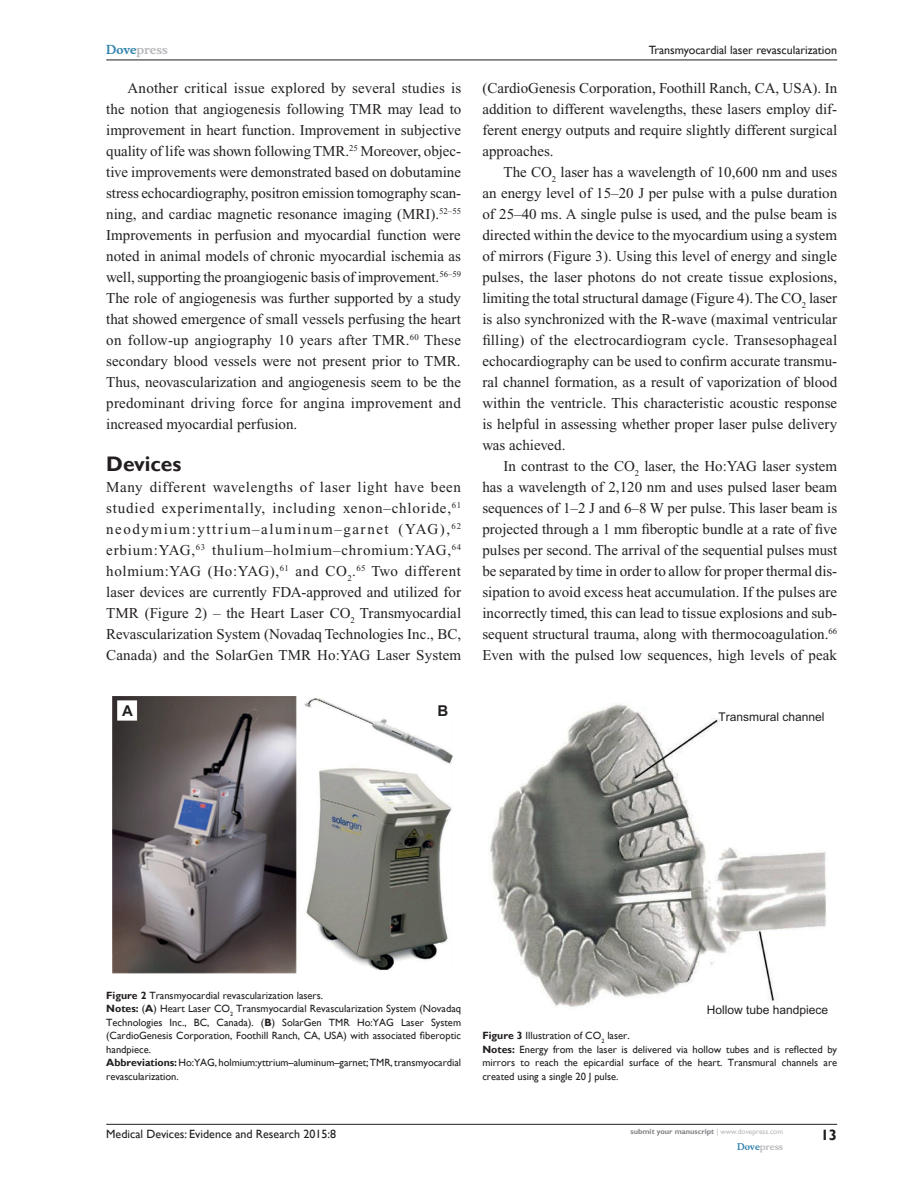
<style>
.page{position:relative;width:918px;height:1188px;background:#fff}
.page>*{position:absolute;margin:0;border:0;box-sizing:border-box;transform-origin:0 0}
.t1{font:700 21px "Gill Sans";color:#231f20}
.Tx{font:15px/21px "Times New Roman";color:#231f20;text-align:justify}
.TxF{font:15px/21px "Times New Roman";color:#231f20;text-align:justify}
.RunFolio-R{font:700 15px "Gill Sans";color:#231f20}
.t2{font:700 15px "Arial";color:#231f20}
.RunF-R{font:12px "Gill Sans";color:#231f20}
.RunH-R{font:12px "Gill Sans";color:#231f20}
.t3{font:12px "Arial";color:#231f20}
.RunH-Brand-R{font:700 12px "Musee";color:#b8b9bc}
.TSNRI{font:10.5px/13.5px "Gill Sans";color:#231f20;text-align:justify}
.FC{font:10.5px "Gill Sans";color:#231f20}
.RunF-Brand-R{font:700 9px "Musee";color:#b8b9bc}
.RunF-SubmityourMS-R{font:700 7.5px "Gill Sans";color:#808285}
.s1{color:#3485ae}
.s2{font-weight:700}
.s3{font-weight:400;color:#b8b9bc}
</style>
<div class="page">
<hr style="left:106px;top:1124px;width:731px;height:1px;background:#231f20">
<hr style="left:106px;top:60px;width:731px;height:1px;background:#231f20">
<img style="left:113px;top:696px;width:340px;height:278px">
<img style="left:490px;top:704px;width:336px;height:303px">
<p class="RunH-Brand-R" style="left:106px;top:43px;width:63px"><span class="s1">Dove</span>press</p>
<p class="Tx" style="left:106px;top:77px;width:357px;text-indent:21px">Another critical issue explored by several studies is the notion that angiogenesis following TMR may lead to improvement in heart function. Improvement in subjective quality of life was shown following TMR.<sup>25</sup> Moreover, objec&shy;tive improvements were demonstrated based on dobutamine stress echocardiography, positron emission tomography scan&shy;ning, and cardiac magnetic resonance imaging (MRI).<sup>52–55<br></sup>Improvements in perfusion and myocardial function were noted in animal models of chronic myocardial ischemia as well, supporting the proangiogenic basis of improvement.<sup>56–59<br></sup>The role of angiogenesis was further supported by a study that showed emergence of small vessels perfusing the heart on follow-up angiography 10 years after TMR.<sup>60</sup> These secondary blood vessels were not present prior to TMR.<br>Thus, neovascularization and angiogenesis seem to be the predominant driving force for angina improvement and increased myocardial perfusion.</p>
<h1 class="t1" style="left:106px;top:451px;width:77px">Devices</h1>
<p class="TxF" style="left:106px;top:476px;width:356px">Many different wavelengths of laser light have been studied experimentally, including xenon–chloride,<sup>61 </sup>neodymium:yttrium–aluminum–garnet (YAG),<sup>62 </sup>erbium:YAG,<sup>63</sup> thulium–holmium–chromium:YAG,<sup>64 </sup>holmium:YAG (Ho:YAG),<sup>61</sup> and CO<sub>2</sub>.<sup>65</sup> Two different laser devices are currently FDA-approved and utilized for TMR (Figure 2) – the Heart Laser CO<sub>2</sub> Transmyocardial Revascularization System (Novadaq Technologies Inc., BC, Canada) and the SolarGen TMR Ho:YAG Laser System</p>
<p class="t2" style="left:122px;top:702px;width:12px">A</p>
<p class="t2" style="left:437px;top:702px;width:12px">B</p>
<p class="RunH-R" style="left:649px;top:43px;width:190px">Transmyocardial laser revascularization</p>
<p class="TxF" style="left:482px;top:77px;width:356px">(CardioGenesis Corporation, Foothill Ranch, CA, USA). In addition to different wavelengths, these lasers employ dif&shy;ferent energy outputs and require slightly different surgical approaches.</p>
<p class="Tx" style="left:482px;top:161px;width:356px;text-indent:21px">The CO<sub>2</sub> laser has a wavelength of 10,600 nm and uses an energy level of 15–20 J per pulse with a pulse duration of 25–40 ms. A single pulse is used, and the pulse beam is directed within the device to the myocardium using a system of mirrors (Figure 3). Using this level of energy and single pulses, the laser photons do not create tissue explosions, limiting the total structural damage (Figure 4). The CO<sub>2</sub> laser is also synchronized with the R-wave (maximal ventricular filling) of the electrocardiogram cycle. Transesophageal echocardiography can be used to confirm accurate transmu&shy;ral channel formation, as a result of vaporization of blood within the ventricle. This characteristic acoustic response is helpful in assessing whether proper laser pulse delivery was achieved.</p>
<p class="Tx" style="left:482px;top:455px;width:356px;text-indent:21px">In contrast to the CO<sub>2</sub> laser, the Ho:YAG laser system has a wavelength of 2,120 nm and uses pulsed laser beam sequences of 1–2 J and 6–8 W per pulse. This laser beam is projected through a 1 mm fiberoptic bundle at a rate of five pulses per second. The arrival of the sequential pulses must be separated by time in order to allow for proper thermal dis&shy;sipation to avoid excess heat accumulation. If the pulses are incorrectly timed, this can lead to tissue explosions and sub&shy;sequent structural trauma, along with thermocoagulation.<sup>66<br></sup>Even with the pulsed low sequences, high levels of peak</p>
<p class="t3" style="left:718px;top:710px;width:108px">Transmural channel</p>
<p class="FC" style="left:106px;top:989px;width:218px"><span class="s2">Figure 2</span> Transmyocardial revascularization lasers.</p>
<p class="TSNRI" style="left:106px;top:1002px;width:356px"><span class="s2">Notes:</span> (<span class="s2">A</span>) Heart Laser CO<sub>2</sub> Transmyocardial Revascularization System (Novadaq Technologies Inc., BC, Canada). (<span class="s2">B</span>) SolarGen TMR Ho:YAG Laser System (CardioGenesis Corporation, Foothill Ranch, CA, USA) with associated fiberoptic handpiece.</p>
<p class="TSNRI" style="left:106px;top:1056px;width:356px"><span class="s2">Abbreviations:</span> Ho:YAG, holmium:yttrium–aluminum–garnet; TMR, transmyocardial revascularization.</p>
<p class="t3" style="left:707px;top:1003px;width:123px">Hollow tube handpiece</p>
<p class="FC" style="left:482px;top:1029px;width:149px"><span class="s2">Figure 3</span> Illustration of CO<sub>2</sub> laser.</p>
<p class="TSNRI" style="left:482px;top:1042px;width:356px"><span class="s2">Notes:</span> Energy from the laser is delivered via hollow tubes and is reflected by mirrors to reach the epicardial surface of the heart. Transmural channels are created using a single 20 J pulse.</p>
<p class="RunF-R" style="left:106px;top:1127px;width:231px">Medical Devices: Evidence and Research 2015:8</p>
<p class="RunF-SubmityourMS-R" style="left:631px;top:1127px;width:154px">submit your manuscript <span class="s3">| www.dovepress.com</span></p>
<p class="RunF-Brand-R" style="left:737px;top:1141px;width:48px"><span class="s1">Dove</span>press</p>
<p class="RunFolio-R" style="left:821px;top:1126px;width:18px">13</p>
</div>
